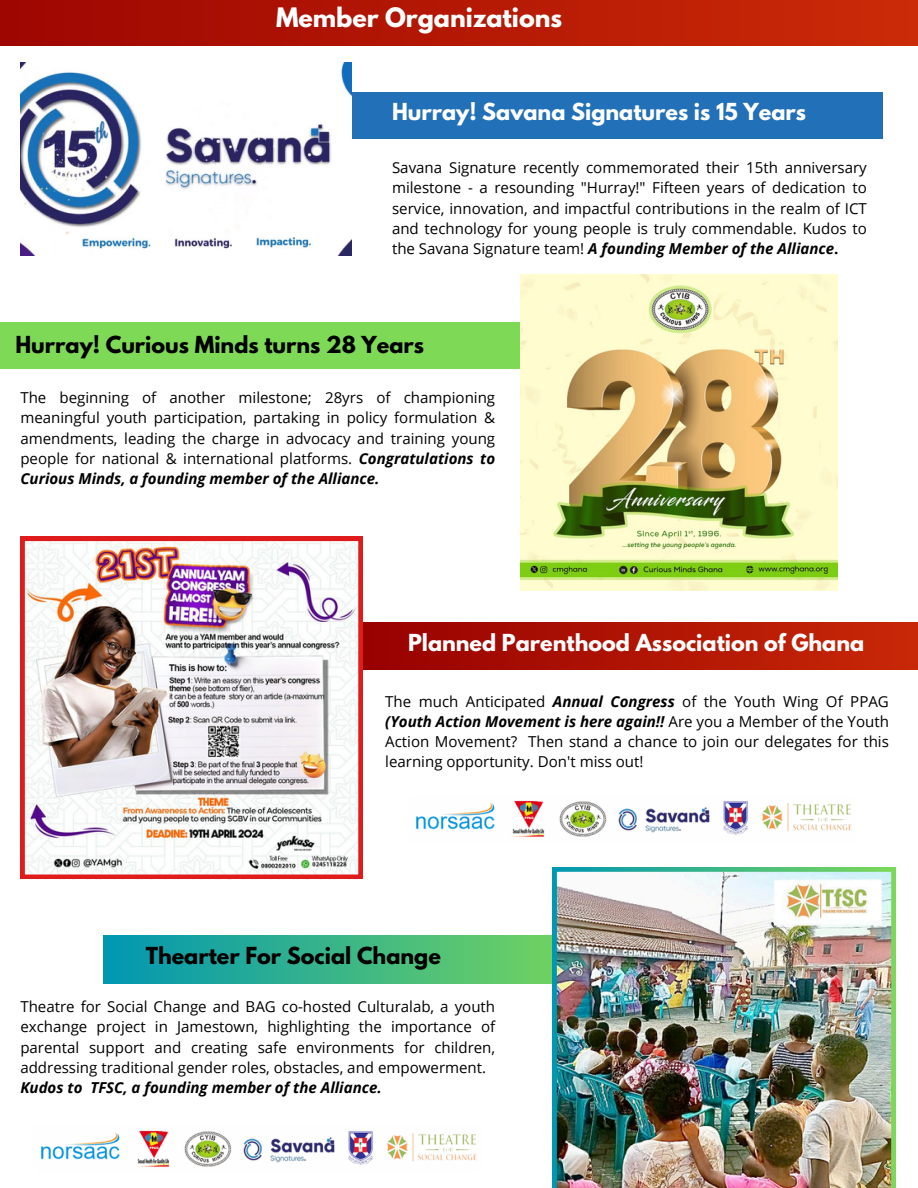
<style>
.page{position:relative;width:918px;height:1188px;background:#fff}
.page>*{position:absolute;margin:0;border:0;box-sizing:border-box;transform-origin:0 0}
.t1{font:700 23.7px "League Spartan";color:#fff}
.t2{font:700 20.7px "League Spartan";color:#fff}
.t3{font:700 20.7px "League Spartan";color:#000}
.t4{font:15px/20.2px "Open Sans";color:#000;text-align:justify}
.t5{font:italic 700 15px "Open Sans";color:#000}
.s1{font-weight:700;font-style:italic}
.s2{font-weight:700}
</style>
<div class="page">
<div style="left:351px;top:623px;width:567px;height:47px;background:linear-gradient(to right,#960000,#c82807)"></div>
<svg style="left:103px;top:935px;width:449px;height:48px;background:#37b38a"></svg>
<div style="left:291px;top:92px;width:592px;height:47px;background:#2270b7"></div>
<img style="left:20px;top:63px;width:331px;height:192px">
<div style="left:0;top:322px;width:609px;height:47px;background:#7ed957"></div>
<img style="left:521px;top:274px;width:316px;height:316px">
<div style="left:0;top:0;width:918px;height:46px;background:linear-gradient(to right,#9d0601,#cb2b08)"></div>
<img style="left:20px;top:537px;width:342px;height:342px">
<img style="left:552px;top:867px;width:344px;height:321px">
<img style="left:41px;top:1130px;width:436px;height:37px">
<img style="left:416px;top:800px;width:436px;height:37px">
<p class="t1" style="left:276px;top:6px;width:288px">Member Organizations</p>
<p class="t2" style="left:392px;top:102px;width:416px">Hurray! Savana Signatures is 15 Years</p>
<p class="t4" style="left:392px;top:157px;width:476px">Savana Signature recently commemorated their 15th anniversary milestone - a resounding "Hurray!" Fifteen years of dedication to service, innovation, and impactful contributions in the realm of ICT and technology for young people is truly commendable. Kudos to the Savana Signature team! <span class="s1">A founding Member of the Alliance</span><span class="s2">.</span></p>
<h2 class="t3" style="left:15px;top:335px;width:410px">Hurray! Curious Minds turns 28 Years</h2>
<h2 class="t4" style="left:20px;top:387px;width:476px">The beginning of another milestone; 28yrs of championing meaningful youth participation, partaking in policy formulation &amp; amendments, leading the charge in advocacy and training young people for national &amp; international platforms. <span class="s1">Congratulations to Curious Minds, a founding member of the Alliance.</span></h2>
<p class="t2" style="left:408px;top:632px;width:458px">Planned Parenthood Association of Ghana</p>
<p class="t4" style="left:385px;top:691px;width:505px">The much Anticipated <span class="s1">Annual Congress</span> of the Youth Wing Of PPAG <span class="s1">(Youth Action Movement is here again!!</span> Are you a Member of the Youth Action Movement? Then stand a chance to join our delegates for this learning opportunity. Don't miss out!</p>
<p class="t3" style="left:146px;top:946px;width:297px">Thearter For Social Change</p>
<p class="t4" style="left:20px;top:996px;width:476px">Theatre for Social Change and BAG co-hosted Culturalab, a youth exchange project in Jamestown, highlighting the importance of parental support and creating safe environments for children, addressing traditional gender roles, obstacles, and empowerment.</p>
<p class="t5" style="left:20px;top:1077px;width:363px">Kudos to TFSC, a founding member of the Alliance.</p>
</div>
